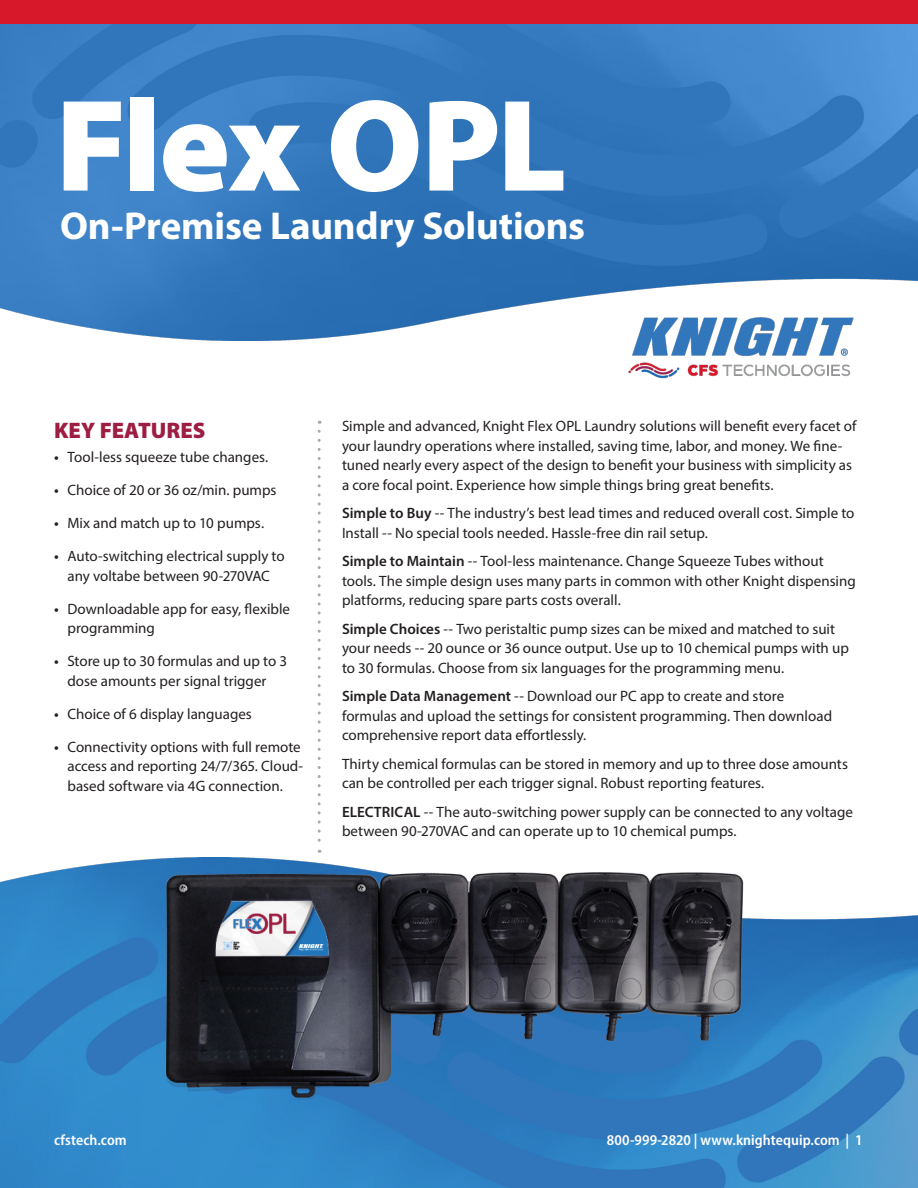
<style>
.page{position:relative;width:918px;height:1188px;background:#fff}
.page>*{position:absolute;margin:0;border:0;box-sizing:border-box;transform-origin:0 0}
.t1{font:900 132px "Myriad Pro";letter-spacing:-.015em;color:#fff}
.t2{font:700 39px "Myriad Pro";letter-spacing:-.005em;color:#fff}
.t3{font:900 22.5px "Myriad Pro";color:#9e1e43}
.K-Body_Text_Sales_Sheet{font:15px/19.5px "Myriad Pro";color:#231f20}
.t4{font:600 semi-condensed 15px "Myriad Pro";letter-spacing:.005em;color:#fff}
.s1{font-weight:600}
</style>
<div class="page">
<img style="left:0;top:24px;width:918px;height:317px">
<img style="left:0;top:862px;width:918px;height:326px">
<svg style="left:318px;top:431px;width:3px;height:393px"></svg>
<div style="left:0;top:0;width:918px;height:24px;background:#d7182a"></div>
<img style="left:622px;top:314px;width:236px;height:65px">
<img style="left:116px;top:829px;width:672px;height:306px">
<p class="t1" style="left:56px;top:58px;width:513px">Flex OPL</p>
<p class="t2" style="left:60px;top:200px;width:527px">On-Premise Laundry Solutions</p>
<p class="t3" style="left:54px;top:416px;width:153px">KEY FEATURES</p>
<p class="K-Body_Text_Sales_Sheet" style="left:54px;top:447px;width:216px"><span class="s1">•</span> Tool-less squeeze tube changes.</p>
<p class="K-Body_Text_Sales_Sheet" style="left:54px;top:480px;width:224px"><span class="s1">•</span> Choice of 20 or 36 oz/min. pumps</p>
<p class="K-Body_Text_Sales_Sheet" style="left:54px;top:513px;width:212px"><span class="s1">•</span> Mix and match up to 10 pumps.</p>
<p class="K-Body_Text_Sales_Sheet" style="left:54px;top:546px;width:232px;text-align:center"><span class="s1">•</span> Auto-switching electrical supply to any voltabe between 90-270VAC</p>
<p class="K-Body_Text_Sales_Sheet" style="left:68px;top:599px;width:224px;text-indent:-14px"><span class="s1">•</span> Downloadable app for easy, flexible programming</p>
<p class="K-Body_Text_Sales_Sheet" style="left:54px;top:651px;width:235px;text-align:center"><span class="s1">•</span> Store up to 30 formulas and up to 3 dose amounts per signal trigger</p>
<p class="K-Body_Text_Sales_Sheet" style="left:54px;top:704px;width:199px"><span class="s1">•</span> Choice of 6 display languages</p>
<p class="K-Body_Text_Sales_Sheet" style="left:68px;top:737px;width:237px;text-indent:-14px"><span class="s1">•</span> Connectivity options with full remote access and reporting 24/7/365. Cloud&shy;based software via 4G connection.</p>
<p class="K-Body_Text_Sales_Sheet" style="left:342px;top:416px;width:516px">Simple and advanced, Knight Flex OPL Laundry solutions will benefit every facet of your laundry operations where installed, saving time, labor, and money. We fine&shy;tuned nearly every aspect of the design to benefit your business with simplicity as a core focal point. Experience how simple things bring great benefits.</p>
<p class="K-Body_Text_Sales_Sheet" style="left:342px;top:503px;width:514px"><span class="s1">Simple to Buy</span> -- The industry’s best lead times and reduced overall cost. Simple to<br>Install -- No special tools needed. Hassle-free din rail setup.</p>
<p class="K-Body_Text_Sales_Sheet" style="left:342px;top:551px;width:515px"><span class="s1">Simple to Maintain</span> -- Tool-less maintenance. Change Squeeze Tubes without tools. The simple design uses many parts in common with other Knight dispensing platforms, reducing spare parts costs overall.</p>
<p class="K-Body_Text_Sales_Sheet" style="left:342px;top:619px;width:508px"><span class="s1">Simple Choices</span> -- Two peristaltic pump sizes can be mixed and matched to suit your needs -- 20 ounce or 36 ounce output. Use up to 10 chemical pumps with up to 30 formulas. Choose from six languages for the programming menu.</p>
<p class="K-Body_Text_Sales_Sheet" style="left:342px;top:686px;width:492px"><span class="s1">Simple Data Management</span> -- Download our PC app to create and store formulas and upload the settings for consistent programming. Then download comprehensive report data effortlessly.</p>
<p class="K-Body_Text_Sales_Sheet" style="left:342px;top:754px;width:508px">Thirty chemical formulas can be stored in memory and up to three dose amounts can be controlled per each trigger signal. Robust reporting features.</p>
<p class="K-Body_Text_Sales_Sheet" style="left:342px;top:802px;width:513px"><span class="s1">ELECTRICAL</span> -- The auto-switching power supply can be connected to any voltage between 90-270VAC and can operate up to 10 chemical pumps.</p>
<p class="t4" style="left:54px;top:1131px;width:74px">cfstech.com</p>
<p class="t4" style="left:607px;top:1131px;width:257px">800-999-2820 | www.knightequip.com | 1</p>
</div>
